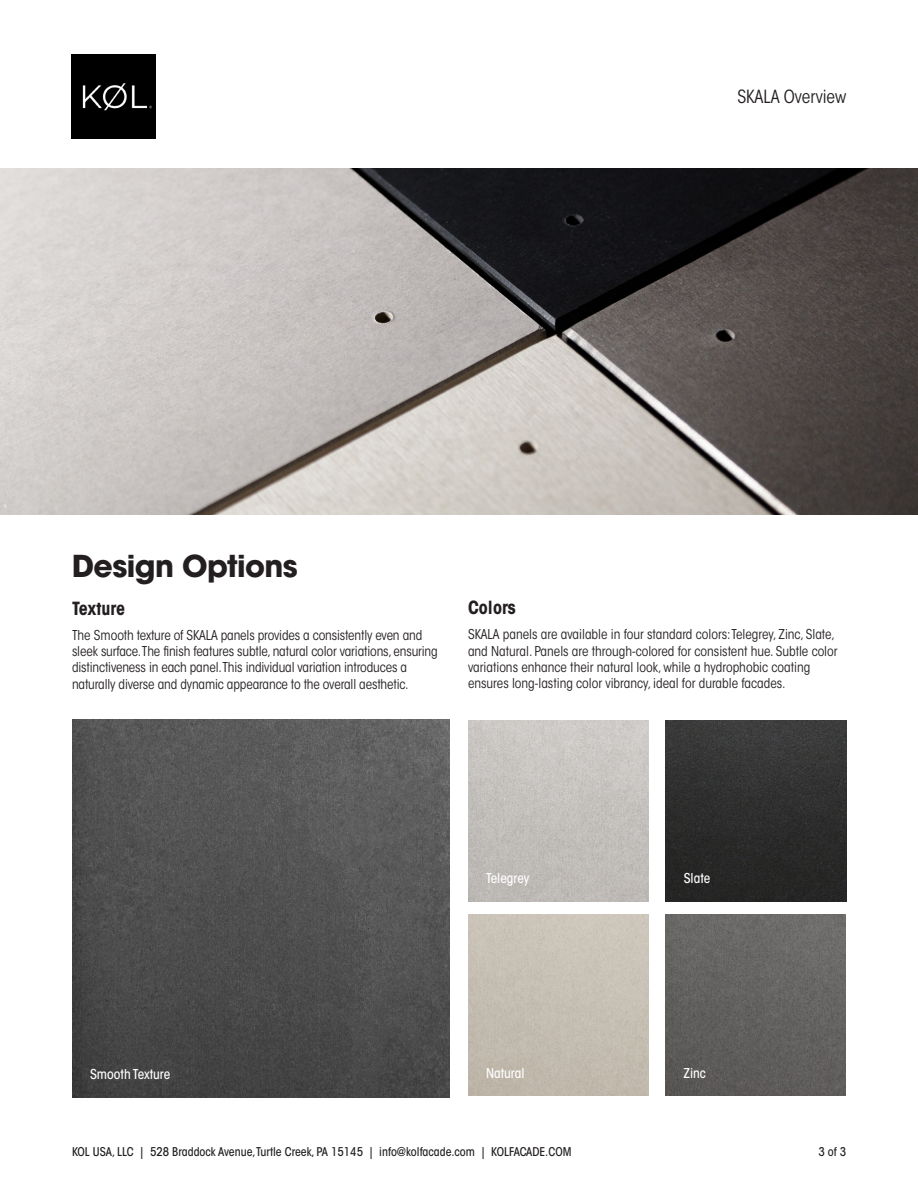
<style>
.page{position:relative;width:918px;height:1188px;background:#fff}
.page>*{position:absolute;margin:0;border:0;box-sizing:border-box;transform-origin:0 0}
.t1{font:700 30px "ITC Avant Garde Std";letter-spacing:-.02em;color:#231f20}
.t2{font:700 condensed 18px "ITC Avant Garde Std";color:#231f20}
.t3{font:condensed 18px "ITC Avant Garde Std";color:#231f20}
.t4{font:condensed 13.5px/16.2px "ITC Avant Garde Std";letter-spacing:-.01em;color:#231f20}
.t5{font:500 condensed 13.5px "ITC Avant Garde Std";color:#fff}
.t6{font:500 condensed 12px "ITC Avant Garde Std";color:#231f20}
</style>
<div class="page">
<img style="left:72px;top:719px;width:378px;height:378px">
<img style="left:468px;top:720px;width:181px;height:181px">
<img style="left:665px;top:915px;width:181px;height:181px">
<img style="left:666px;top:720px;width:180px;height:181px">
<img style="left:468px;top:915px;width:181px;height:181px">
<img style="left:71px;top:54px;width:85px;height:85px">
<img style="left:0;top:169px;width:918px;height:346px">
<p class="t3" style="left:737px;top:86px;width:110px">SKALA Overview</p>
<p class="t1" style="left:72px;top:546px;width:227px">Design Options</p>
<p class="t2" style="left:72px;top:597px;width:55px">Texture</p>
<p class="t4" style="left:72px;top:627px;width:367px">The Smooth texture of SKALA panels provides a consistently even and sleek surface.The finish features subtle, natural color variations, ensuring distinctiveness in each panel.This individual variation introduces a naturally diverse and dynamic appearance to the overall aesthetic.</p>
<p class="t2" style="left:468px;top:596px;width:49px">Colors</p>
<p class="t4" style="left:468px;top:626px;width:371px">SKALA panels are available in four standard colors: Telegrey, Zinc, Slate, and Natural. Panels are through-colored for consistent hue. Subtle color variations enhance their natural look, while a hydrophobic coating ensures long-lasting color vibrancy, ideal for durable facades.</p>
<p class="t5" style="left:90px;top:1066px;width:82px">Smooth Texture</p>
<p class="t5" style="left:486px;top:870px;width:45px">Telegrey</p>
<p class="t5" style="left:684px;top:870px;width:28px">Slate</p>
<p class="t5" style="left:486px;top:1065px;width:40px">Natural</p>
<p class="t5" style="left:683px;top:1065px;width:24px">Zinc</p>
<p class="t6" style="left:72px;top:1145px;width:501px">KOL USA, LLC | 528 Braddock Avenue,Turtle Creek, PA 15145 | info@kolfacade.com | KOLFACADE.COM</p>
<p class="t6" style="left:818px;top:1145px;width:29px">3 of 3</p>
</div>
